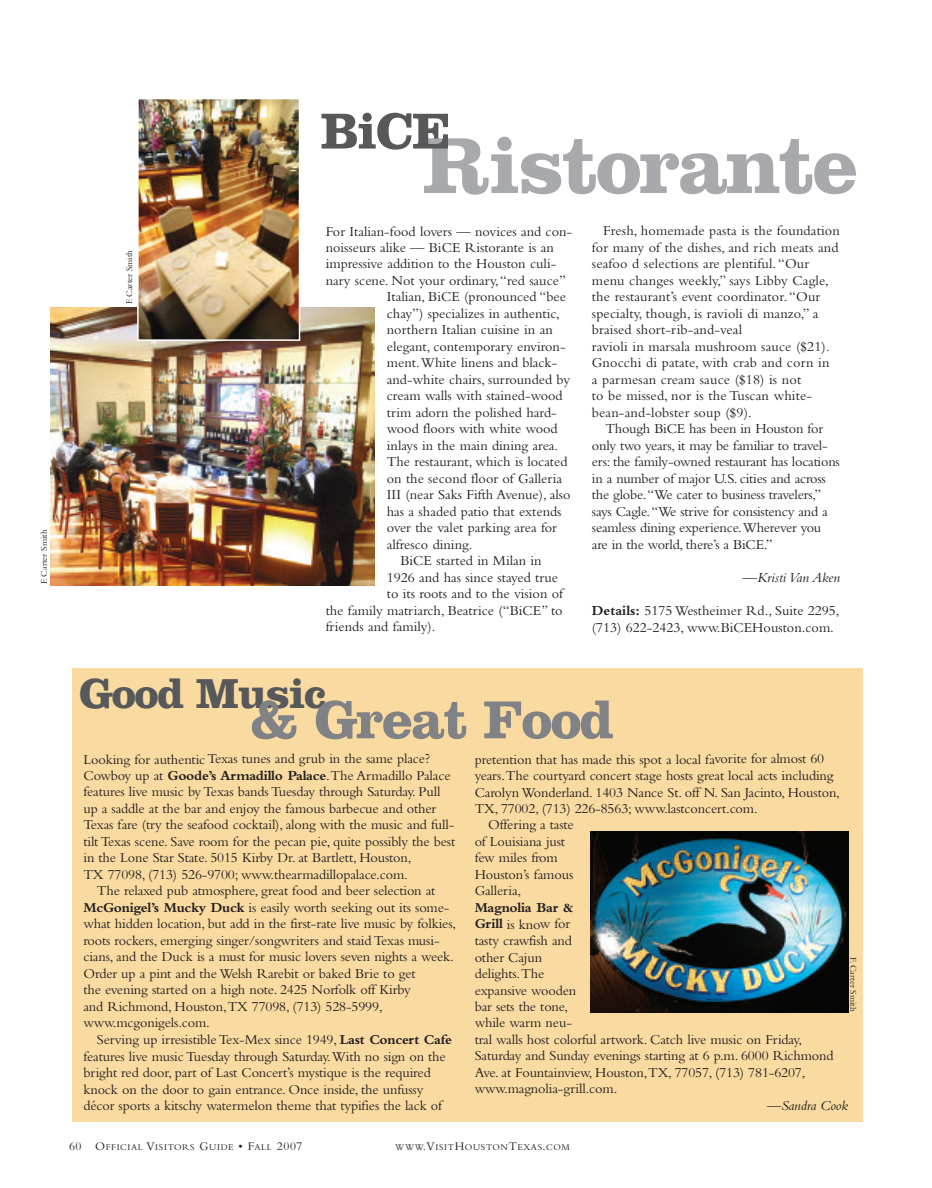
<style>
.page{position:relative;width:932px;height:1188px;background:#fff}
.page>*{position:absolute;margin:0;border:0;box-sizing:border-box;transform-origin:0 0}
.t1{font:700 82.5px "Clarendon";letter-spacing:-.03em;color:#a8a9ad}
.t2{font:700 55.5px "Clarendon";letter-spacing:-.03em;color:#808285}
.t3{font:700 52.5px "Clarendon";color:#57585a}
.t4{font:700 43.5px "Clarendon";letter-spacing:-.03em;color:#57585a}
.t5{font:14.25px/16.5px "Bembo";letter-spacing:-.01em;color:#231f20}
.t6{font:14.25px/16.5px "Bembo";letter-spacing:.01em;color:#231f20}
.t7{font:italic 14.25px "Bembo";letter-spacing:-.005em;color:#231f20}
.t8{font:9.15px "Bembo";letter-spacing:.065em;color:#231f20}
.t9{font:9px "Bembo";color:#231f20}
.s1{font-weight:700}
.s2{font-size:12.15px}
</style>
<div class="page">
<div style="left:73px;top:669px;width:790px;height:453px;background:#f9dba1"></div>
<img style="left:51px;top:308px;width:324px;height:277px">
<img style="left:140px;top:101px;width:157px;height:237px">
<div style="left:137px;top:98px;width:163px;height:243px;border:2px solid #fff"></div>
<img style="left:590px;top:832px;width:258px;height:181px">
<p class="t9" style="left:41px;top:584px;width:56px;rotate:-90deg">F. Carter Smith</p>
<p class="t9" style="left:126px;top:304px;width:56px;rotate:-90deg">F. Carter Smith</p>
<h3 class="t3" style="left:321px;top:114px;width:131px">BiCE</h3>
<h1 class="t1" style="left:422px;top:138px;width:437px">Ristorante</h1>
<p class="t5" style="left:326px;top:224px;width:248px">For Italian-food lovers — novices and con-</p>
<p class="t5" style="left:326px;top:241px;width:230px">noisseurs alike — BiCE Ristorante is an</p>
<p class="t5" style="left:326px;top:257px;width:232px">impressive addition to the Houston culi-</p>
<p class="t5" style="left:326px;top:274px;width:242px">nary scene. Not your ordinary,“red sauce”</p>
<p class="t5" style="left:387px;top:290px;width:181px">Italian, BiCE (pronounced “bee</p>
<p class="t5" style="left:387px;top:307px;width:174px">chay”) specializes in authentic,</p>
<p class="t5" style="left:387px;top:323px;width:167px">northern Italian cuisine in an</p>
<p class="t5" style="left:387px;top:340px;width:180px">elegant, contemporary environ-</p>
<p class="t5" style="left:387px;top:356px;width:172px">ment.White linens and black-</p>
<p class="t5" style="left:387px;top:373px;width:185px">and-white chairs, surrounded by</p>
<p class="t5" style="left:387px;top:389px;width:177px">cream walls with stained-wood</p>
<p class="t5" style="left:387px;top:406px;width:171px">trim adorn the polished hard-</p>
<p class="t5" style="left:387px;top:422px;width:172px">wood floors with white wood</p>
<p class="t5" style="left:387px;top:439px;width:173px">inlays in the main dining area.</p>
<p class="t5" style="left:387px;top:455px;width:182px">The restaurant, which is located</p>
<p class="t5" style="left:387px;top:472px;width:177px">on the second floor of Galleria</p>
<p class="t5" style="left:387px;top:488px;width:185px">III (near Saks Fifth Avenue), also</p>
<p class="t5" style="left:387px;top:505px;width:176px">has a shaded patio that extends</p>
<p class="t5" style="left:387px;top:521px;width:172px">over the valet parking area for</p>
<p class="t5" style="left:387px;top:538px;width:87px">alfresco dining.</p>
<p class="t5" style="left:400px;top:554px;width:143px">BiCE started in Milan in</p>
<p class="t5" style="left:387px;top:571px;width:173px">1926 and has since stayed true</p>
<p class="t5" style="left:387px;top:587px;width:178px">to its roots and to the vision of</p>
<p class="t5" style="left:326px;top:604px;width:238px">the family matriarch, Beatrice (“BiCE” to</p>
<p class="t5" style="left:326px;top:620px;width:111px">friends and family).</p>
<p class="t6" style="left:592px;top:224px;width:249px;text-indent:11px">Fresh, homemade pasta is the foundation for many of the dishes, and rich meats and seafoo d selections are plentiful.“Our menu changes weekly,” says Libby Cagle, the restaurant’s event coordinator.“Our specialty, though, is ravioli di manzo,” a braised short-rib-and-veal<br>ravioli in marsala mushroom sauce ($21).<br>Gnocchi di patate, with crab and corn in<br>a parmesan cream sauce ($18) is not<br>to be missed, nor is the Tuscan white&shy;bean-and-lobster soup ($9).</p>
<p class="t5" style="left:592px;top:422px;width:249px;text-indent:14px">Though BiCE has been in Houston for only two years, it may be familiar to travel&shy;ers: the family-owned restaurant has locations in a number of major U.S. cities and across the globe.“We cater to business travelers,” says Cagle.“We strive for consistency and a seamless dining experience.Wherever you are in the world, there’s a BiCE.”</p>
<p class="t7" style="left:743px;top:573px;width:99px">—Kristi Van Aken</p>
<p class="t5" style="left:592px;top:604px;width:249px"><span class="s1">Details:</span> 5175 Westheimer Rd., Suite 2295, (713) 622-2423, www.BiCEHouston.com.</p>
<h3 class="t4" style="left:79px;top:679px;width:248px">Good Music</h3>
<h2 class="t2" style="left:250px;top:701px;width:365px">&amp; Great Food</h2>
<p class="t5" style="left:83px;top:752px;width:373px">Looking for authentic Texas tunes and grub in the same place?<br>Cowboy up at <span class="s1">Goode’s Armadillo Palace</span>.The Armadillo Palace features live music by Texas bands Tuesday through Saturday. Pull up a saddle at the bar and enjoy the famous barbecue and other Texas fare (try the seafood cocktail), along with the music and full&shy;tilt Texas scene. Save room for the pecan pie, quite possibly the best in the Lone Star State. 5015 Kirby Dr. at Bartlett, Houston,<br>TX 77098, (713) 526-9700; www.thearmadillopalace.com.</p>
<p class="t5" style="left:83px;top:884px;width:374px;text-indent:13px">The relaxed pub atmosphere, great food and beer selection at <span class="s1">McGonigel’s Mucky Duck</span> is easily worth seeking out its some&shy;what hidden location, but add in the first-rate live music by folkies, roots rockers, emerging singer/songwriters and staid Texas musi&shy;cians, and the Duck is a must for music lovers seven nights a week.<br>Order up a pint and the Welsh Rarebit or baked Brie to get<br>the evening started on a high note. 2425 Norfolk off Kirby<br>and Richmond, Houston,TX 77098, (713) 528-5999, www.mcgonigels.com.</p>
<p class="t5" style="left:83px;top:1033px;width:370px;text-indent:14px">Serving up irresistible Tex-Mex since 1949, <span class="s1">Last Concert Cafe </span>features live music Tuesday through Saturday.With no sign on the bright red door, part of Last Concert’s mystique is the required knock on the door to gain entrance. Once inside, the unfussy décor sports a kitschy watermelon theme that typifies the lack of</p>
<p class="t5" style="left:474px;top:752px;width:351px">pretention that has made this spot a local favorite for almost 60</p>
<p class="t5" style="left:474px;top:769px;width:360px">years.The courtyard concert stage hosts great local acts including</p>
<p class="t5" style="left:474px;top:785px;width:367px">Carolyn Wonderland. 1403 Nance St. off N. San Jacinto, Houston,</p>
<p class="t5" style="left:474px;top:802px;width:284px">TX, 77002, (713) 226-8563; www.lastconcert.com.</p>
<p class="t5" style="left:488px;top:818px;width:87px">Offering a taste</p>
<p class="t5" style="left:474px;top:835px;width:92px">of Louisiana just</p>
<p class="t5" style="left:474px;top:851px;width:85px">few miles from</p>
<p class="t5" style="left:474px;top:868px;width:100px">Houston’s famous</p>
<p class="t5" style="left:474px;top:884px;width:48px">Galleria,</p>
<p class="t5" style="left:474px;top:901px;width:360px"><span class="s1">Magnolia Bar &amp;<br>Grill</span> is know for<br>tasty crawfish and<br>other Cajun<br>delights.The<br>expansive wooden<br>bar sets the tone,<br>while warm neu-<br>tral walls host colorful artwork. Catch live music on Friday,<br>Saturday and Sunday evenings starting at 6 p.m. 6000 Richmond<br>Ave. at Fountainview, Houston,TX, 77057, (713) 781-6207, www.magnolia-grill.com.</p>
<p class="t7" style="left:767px;top:1101px;width:82px">—Sandra Cook</p>
<p class="t9" style="left:856px;top:957px;width:56px;rotate:90deg">F. Carter Smith</p>
<p class="t8" style="left:69px;top:1144px;width:235px"><span class="s2">60 O</span>FFICIAL <span class="s2">V</span>ISITORS <span class="s2">G</span>UIDE <span class="s2">• F</span>ALL <span class="s2">2007</span></p>
<p class="t8" style="left:395px;top:1144px;width:176px">WWW<span class="s2">.V</span>ISIT<span class="s2">H</span>OUSTON<span class="s2">T</span>EXAS<span class="s2">.</span>COM</p>
</div>
